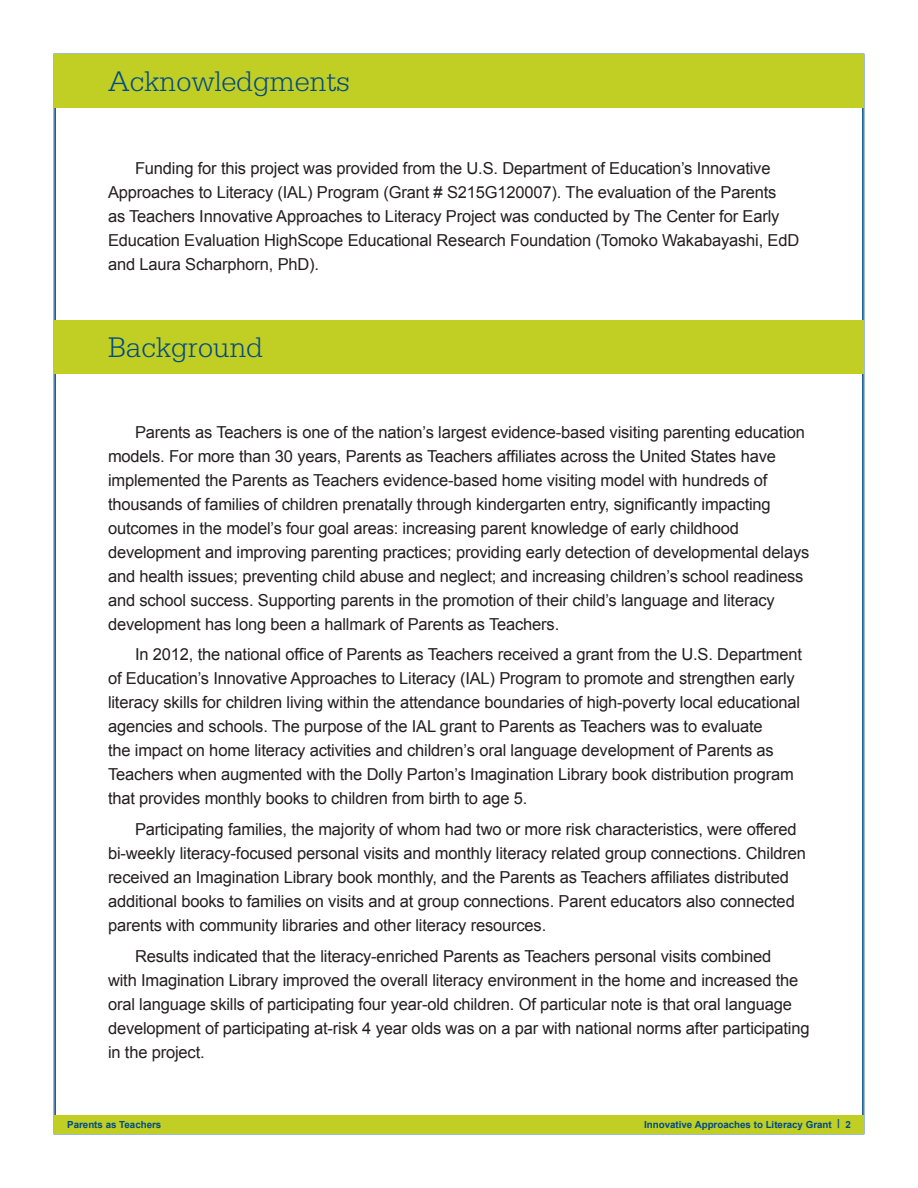
<style>
.page{position:relative;width:918px;height:1188px;background:#fff}
.page>*{position:absolute;margin:0;border:0;box-sizing:border-box;transform-origin:0 0}
.t1{font:300 30px "Serifa Std";color:#004a87}
.Body_Copy{font:16.5px/24px "Arial";letter-spacing:-.01em;color:#231f20}
.t2{font:700 9.75px "Arial";color:#004a87}
</style>
<div class="page">
<div style="left:54px;top:1115px;width:810px;height:19px;background:#c1ce23"></div>
<div style="left:54px;top:54px;width:810px;height:54px;background:#c1ce23"></div>
<div style="left:54px;top:320px;width:810px;height:54px;background:#c1ce23"></div>
<p class="t1" style="left:108px;top:64px;width:243px">Acknowledgments</p>
<p class="Body_Copy" style="left:108px;top:156px;width:693px;text-indent:27px">Funding for this project was provided from the U.S. Department of Education’s Innovative Approaches to Literacy (IAL) Program (Grant # S215G120007). The evaluation of the Parents<br>as Teachers Innovative Approaches to Literacy Project was conducted by The Center for Early Education Evaluation HighScope Educational Research Foundation (Tomoko Wakabayashi, EdD and Laura Scharphorn, PhD).</p>
<p class="t1" style="left:108px;top:330px;width:157px">Background</p>
<p class="Body_Copy" style="left:108px;top:420px;width:703px;text-indent:27px">Parents as Teachers is one of the nation’s largest evidence-based visiting parenting education models. For more than 30 years, Parents as Teachers affiliates across the United States have implemented the Parents as Teachers evidence-based home visiting model with hundreds of thousands of families of children prenatally through kindergarten entry, significantly impacting outcomes in the model’s four goal areas: increasing parent knowledge of early childhood development and improving parenting practices; providing early detection of developmental delays and health issues; preventing child abuse and neglect; and increasing children’s school readiness and school success. Supporting parents in the promotion of their child’s language and literacy development has long been a hallmark of Parents as Teachers.</p>
<p class="Body_Copy" style="left:108px;top:643px;width:696px;text-indent:27px">In 2012, the national office of Parents as Teachers received a grant from the U.S. Department of Education’s Innovative Approaches to Literacy (IAL) Program to promote and strengthen early literacy skills for children living within the attendance boundaries of high-poverty local educational agencies and schools. The purpose of the IAL grant to Parents as Teachers was to evaluate<br>the impact on home literacy activities and children’s oral language development of Parents as Teachers when augmented with the Dolly Parton’s Imagination Library book distribution program that provides monthly books to children from birth to age 5.</p>
<p class="Body_Copy" style="left:108px;top:817px;width:700px;text-indent:27px">Participating families, the majority of whom had two or more risk characteristics, were offered bi-weekly literacy-focused personal visits and monthly literacy related group connections. Children received an Imagination Library book monthly, and the Parents as Teachers affiliates distributed additional books to families on visits and at group connections. Parent educators also connected parents with community libraries and other literacy resources.</p>
<p class="Body_Copy" style="left:108px;top:944px;width:703px;text-indent:27px">Results indicated that the literacy-enriched Parents as Teachers personal visits combined<br>with Imagination Library improved the overall literacy environment in the home and increased the oral language skills of participating four year-old children. Of particular note is that oral language development of participating at-risk 4 year olds was on a par with national norms after participating in the project.</p>
<p class="t2" style="left:67px;top:1118px;width:96px">Parents as Teachers</p>
<p class="t2" style="left:644px;top:1118px;width:208px">Innovative Approaches to Literacy Grant | 2</p>
</div>
